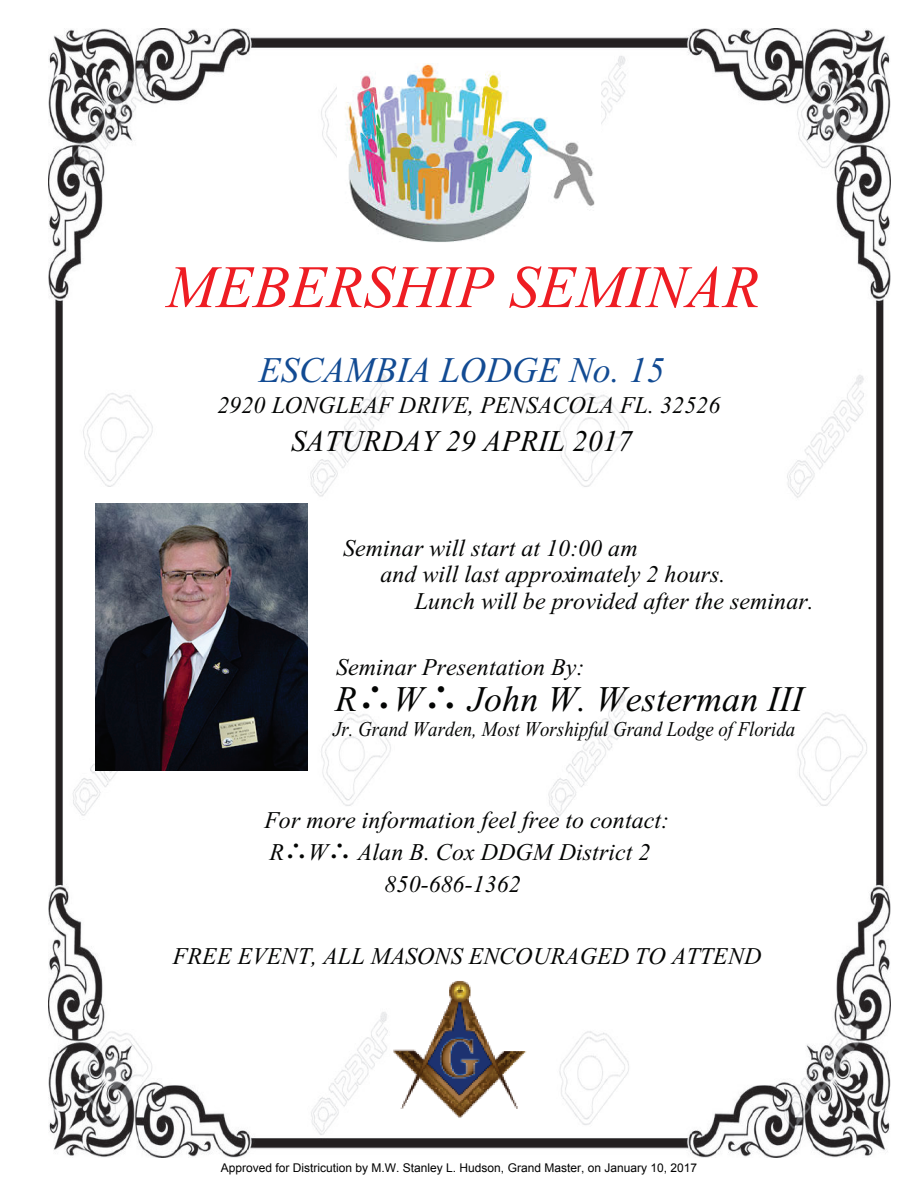
<style>
.page{position:relative;width:918px;height:1188px;background:#fff}
.page>*{position:absolute;margin:0;border:0;box-sizing:border-box;transform-origin:0 0}
.t1{font:italic 60.15px "Times New Roman";color:#ee1d23}
.t2{font:italic 36px "Times New Roman";color:#040504}
.t3{font:italic 36px "Times New Roman";color:#124b93}
.t4{font:italic 30px "Times New Roman";color:#040504}
.t5{font:italic 24px "Times New Roman";color:#040504}
.t6{font:italic 21px "Times New Roman";color:#040504;scale:.9 1}
.t7{font:12px "Arial";color:#000}
.s1{font-family:"Koz Go Pro";font-weight:700;font-style:normal}
</style>
<div class="page">
<img style="left:48px;top:28px;width:843px;height:1130px">
<img style="left:95px;top:503px;width:212px;height:267px">
<img style="left:338px;top:63px;width:263px;height:181px">
<img style="left:384px;top:973px;width:152px;height:152px">
<h1 class="t1" style="left:166px;top:262px;width:595px">MEBERSHIP SEMINAR</h1>
<h2 class="t3" style="left:259px;top:355px;width:407px">ESCAMBIA LODGE No. 15</h2>
<p class="t5" style="left:217px;top:395px;width:505px">2920 LONGLEAF DRIVE, PENSACOLA FL. 32526</p>
<p class="t4" style="left:291px;top:428px;width:343px">SATURDAY 29 APRIL 2017</p>
<p class="t5" style="left:343px;top:538px;width:296px">Seminar will start at 10:00 am</p>
<p class="t5" style="left:380px;top:564px;width:347px">and will last approximately 2 hours.</p>
<p class="t5" style="left:415px;top:591px;width:400px">Lunch will be provided after the seminar.</p>
<p class="t5" style="left:336px;top:657px;width:250px">Seminar Presentation By:</p>
<h2 class="t2" style="left:335px;top:684px;width:470px">R<span class="s1">∴</span>W<span class="s1">∴</span> John W. Westerman III</h2>
<p class="t6" style="left:333px;top:720px;width:515px">Jr. Grand Warden, Most Worshipful Grand Lodge of Florida</p>
<p class="t5" style="left:264px;top:810px;width:406px">For more information feel free to contact:</p>
<p class="t5" style="left:269px;top:842px;width:382px">R<span class="s1">∴</span>W<span class="s1">∴</span> Alan B. Cox DDGM District 2</p>
<p class="t5" style="left:385px;top:874px;width:138px">850-686-1362</p>
<p class="t5" style="left:173px;top:946px;width:590px">FREE EVENT, ALL MASONS ENCOURAGED TO ATTEND</p>
<p class="t7" style="left:221px;top:1160px;width:478px">Approved for Districution by M.W. Stanley L. Hudson, Grand Master, on January 10, 2017</p>
</div>
